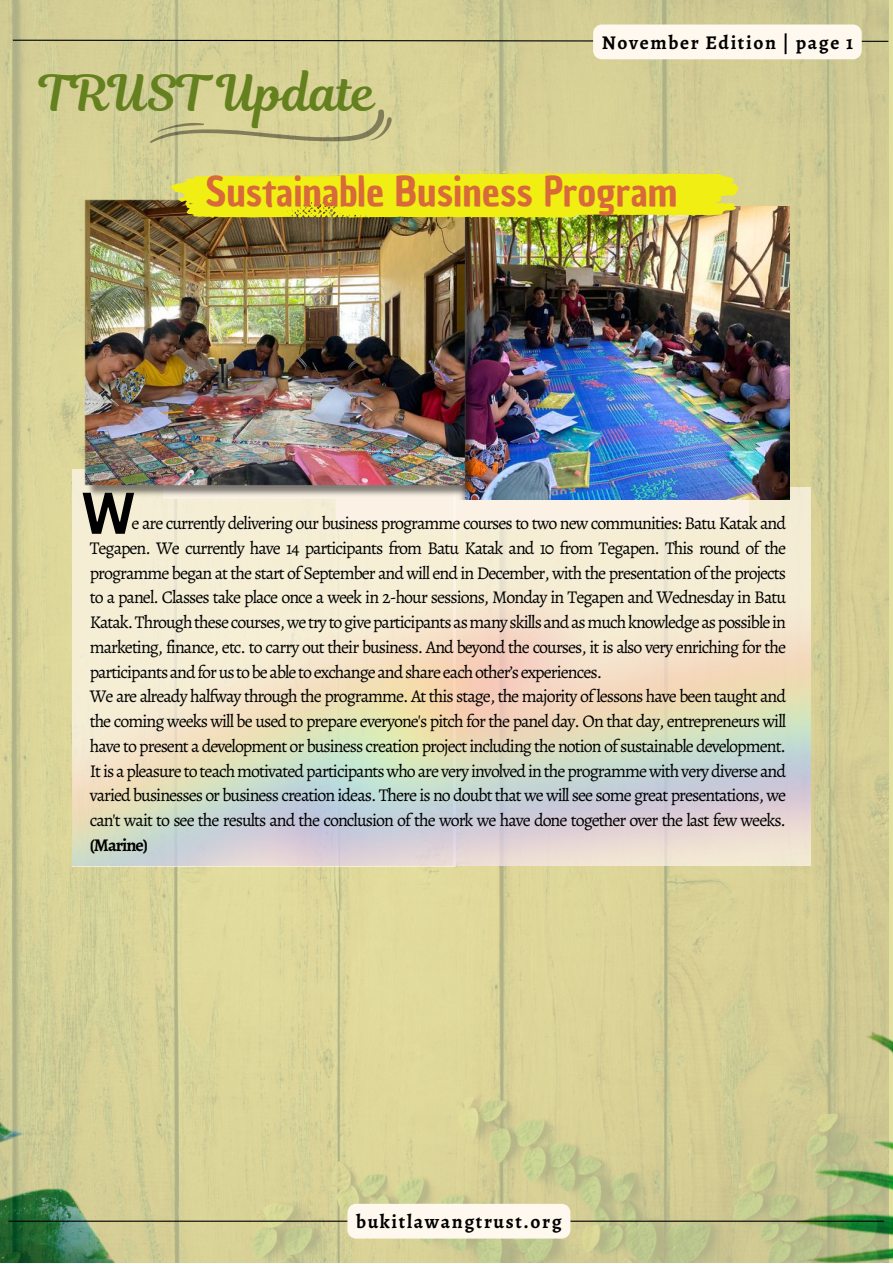
<style>
.page{position:relative;width:893px;height:1264px;background:#fff}
.page>*{position:absolute;margin:0;border:0;box-sizing:border-box;transform-origin:0 0}
.t1{font:700 57.45px "Canva Sans";color:#000}
.t2{font:49.2px "RTL Romman Regular";color:#64801f}
.t3{font:39.9px "Chau Philomene One";color:#d7693a}
.t4{font:700 19.5px "Alegreya";letter-spacing:.085em;color:#000}
.t5{font:18px/24.8px "Alegreya";letter-spacing:-.055em;color:#000}
.t6{font:700 18px "Alegreya";letter-spacing:-.055em;color:#000}
</style>
<div class="page">
<img style="left:0;top:0;width:887px;height:1262px">
<hr style="left:9px;top:1220px;width:875px;height:1px;background:#000">
<div style="left:73px;top:469px;width:382px;height:397px;background:linear-gradient(to right,#f3edd3,#f8f0dc)"></div>
<svg style="left:453px;top:487px;width:357px;height:379px;fill:#f5eed5"></svg>
<img style="left:73px;top:555px;width:737px;height:310px">
<svg style="left:150px;top:109px;width:242px;height:34px"></svg>
<img style="left:482px;top:207px;width:307px;height:292px">
<img style="left:81px;top:199px;width:401px;height:300px">
<svg style="left:12px;top:24px;width:877px;height:35px"></svg>
<div style="left:347px;top:1203px;width:223px;height:35px;background:#fff8ef;border-radius:9px"></div>
<svg style="left:169px;top:170px;width:569px;height:49px"></svg>
<h2 class="t2" style="left:39px;top:58px;width:337px">TRUST Update</h2>
<p class="t4" style="left:601px;top:29px;width:253px">November Edition | page 1</p>
<h3 class="t3" style="left:205px;top:165px;width:473px">Sustainable Business Program</h3>
<h1 class="t1" style="left:81px;top:472px;width:55px">W</h1>
<p class="t5" style="left:90px;top:510px;width:697px;text-indent:42px">e are currently delivering our business programme courses to two new communities: Batu Katak and Tegapen. We currently have 14 participants from Batu Katak and 10 from Tegapen. This round of the programme began at the start of September and will end in December, with the presentation ofthe projects to a panel. Classes take place once a week in 2-hour sessions, Monday in Tegapen and Wednesday in Batu Katak.Throughthesecourses,wetrytogiveparticipantsasmanyskillsandasmuchknowledgeaspossiblein marketing, finance, etc. to carry out their business. And beyond the courses, it is also very enriching for the participantsandforustobeabletoexchangeandshareeachother’sexperiences.<br>We are already halfway through the programme. At this stage, the majority oflessons have been taught and the coming weeks will be used to prepare everyone's pitch for the panel day. On that day, entrepreneurs will have to present a development or business creation project including the notion of sustainable development.<br>It is a pleasure to teach motivated participants who are very involved in the programme with very diverse and varied businesses or business creation ideas. There is no doubt that we will see some great presentations, we can't wait to see the results and the conclusion of the work we have done together over the last few weeks.</p>
<p class="t6" style="left:90px;top:832px;width:60px">(Marine)</p>
<p class="t4" style="left:356px;top:1208px;width:207px">bukitlawangtrust.org</p>
</div>
